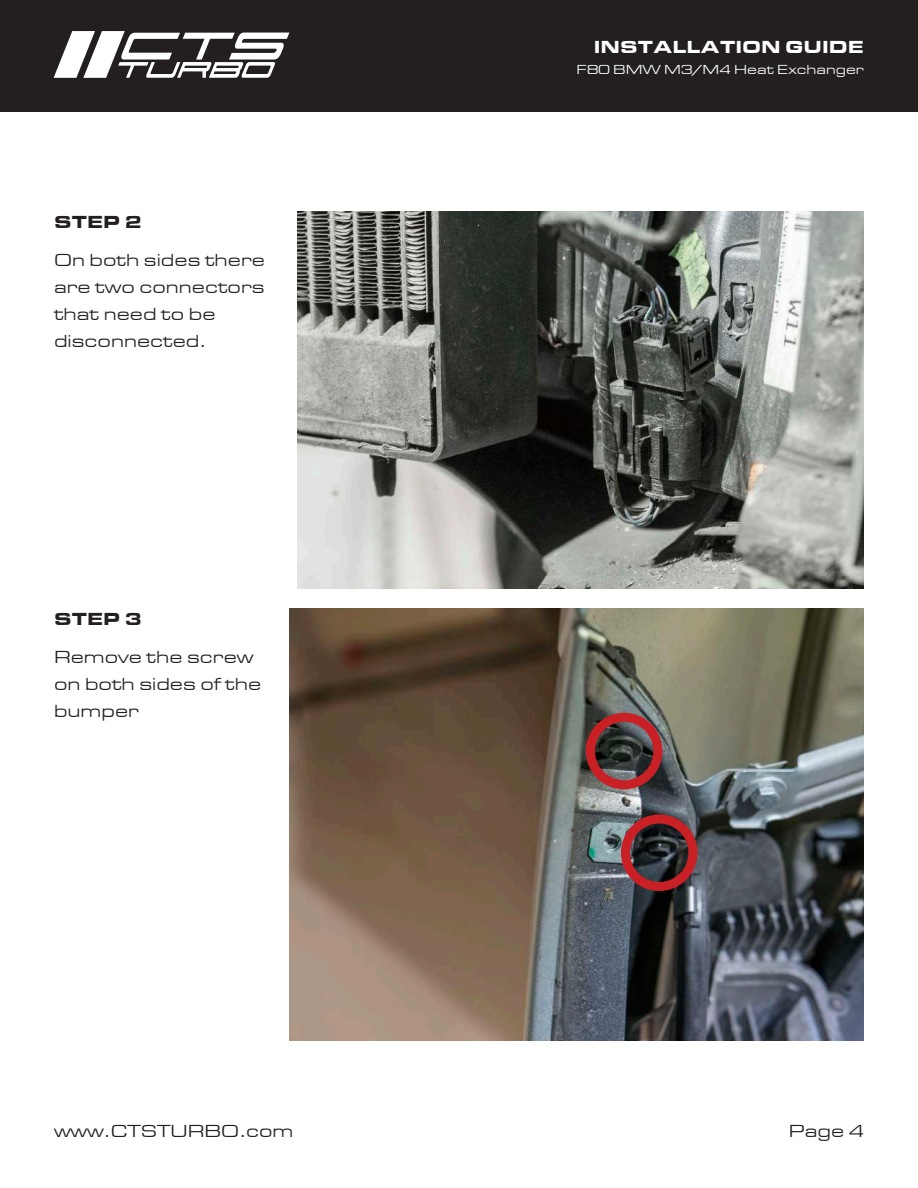
<style>
.page{position:relative;width:918px;height:1188px;background:#fff}
.page>*{position:absolute;margin:0;border:0;box-sizing:border-box;transform-origin:0 0}
.t1{font:18px/27px "Eurostile Extended";color:#231f20}
.t2{font:900 18px "Eurostile Extended";color:#fff}
.t3{font:900 18px "Eurostile Extended";color:#231f20}
.t4{font:13.5px "Eurostile Extended";color:#fff}
</style>
<div class="page">
<div style="left:0;top:0;width:918px;height:112px;background:#231f20"></div>
<svg style="left:54px;top:31px;width:235px;height:47px"></svg>
<img style="left:298px;top:212px;width:566px;height:377px">
<img style="left:289px;top:609px;width:575px;height:431px">
<div style="left:586px;top:713px;width:76px;height:76px;border:9px solid #c92026;border-radius:50%"></div>
<div style="left:621px;top:814px;width:77px;height:77px;border:9px solid #c92026;border-radius:50%"></div>
<p class="t2" style="left:594px;top:37px;width:272px">INSTALLATION GUIDE</p>
<p class="t3" style="left:54px;top:212px;width:89px">STEP 2</p>
<p class="t1" style="left:54px;top:246px;width:213px">On both sides there are two connectors that need to be disconnected.</p>
<p class="t3" style="left:54px;top:609px;width:89px">STEP 3</p>
<p class="t1" style="left:54px;top:644px;width:209px">Remove the screw on both sides of the bumper</p>
<p class="t4" style="left:577px;top:62px;width:289px">F80 BMW M3/M4 Heat Exchanger</p>
<p class="t1" style="left:54px;top:1117px;width:241px">www.CTSTURBO.com</p>
<p class="t1" style="left:789px;top:1117px;width:77px">Page 4</p>
</div>
